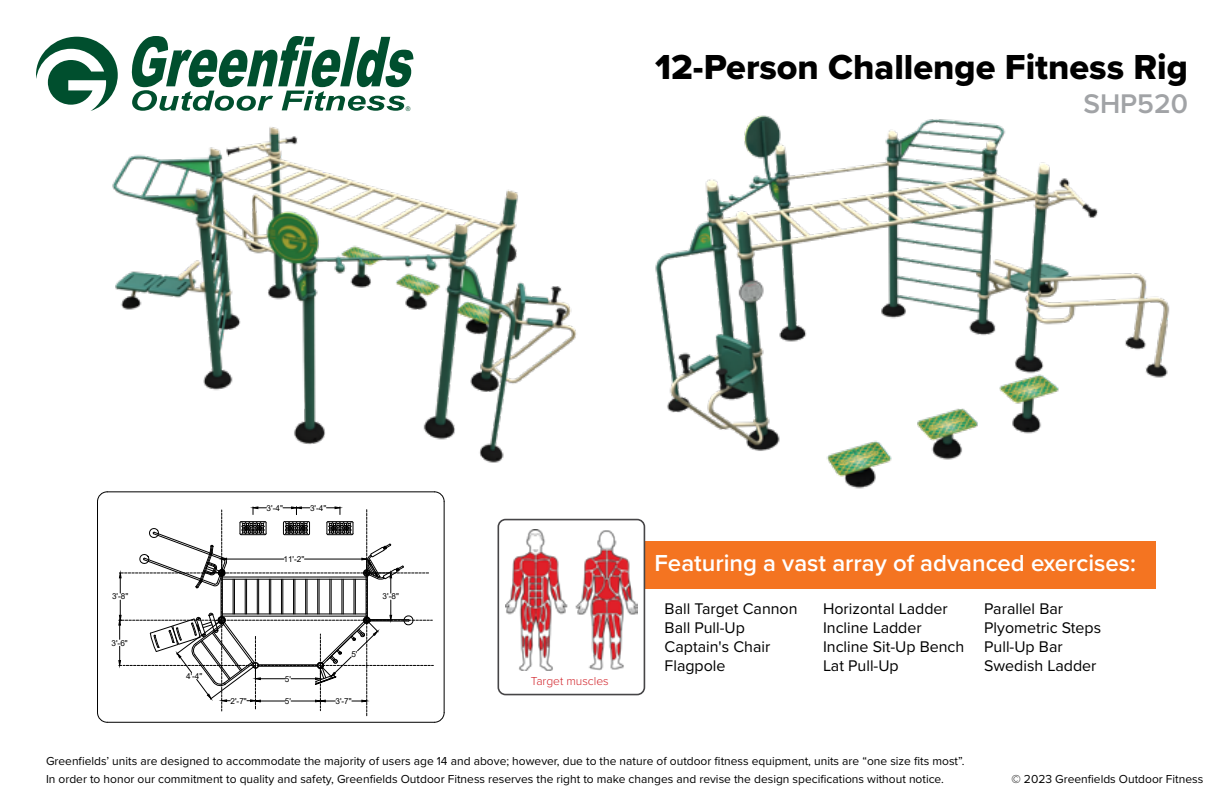
<style>
.page{position:relative;width:1224px;height:792px;background:#fff}
.page>*{position:absolute;margin:0;border:0;box-sizing:border-box;transform-origin:0 0}
.t1{font:36px "Proxima Nova Extrabld";color:#000}
.t2{font:600 28px "Proxima Nova";color:#a1a3a6}
.t3{font:600 24px "Proxima Nova";color:#fff}
.t4{font:16px/19.2px "Proxima Nova";color:#000}
.t5{font:12px "Proxima Nova";color:#000}
.t6{font:300 12px "Proxima Nova";color:#d2232a}
.t7{font:8.2px "Arial";color:#000}
.t8{font:6.2px "Arial";color:#004f2e}
</style>
<div class="page">
<svg style="left:132px;top:36px;width:281px;height:75px"></svg>
<svg style="left:36px;top:37px;width:82px;height:74px"></svg>
<div style="left:644px;top:541px;width:512px;height:47px;background:#f47421"></div>
<img style="left:506px;top:529px;width:132px;height:141px">
<div style="left:498px;top:519px;width:147px;height:176px;border:2px solid #464547;border-radius:7px"></div>
<img style="left:655px;top:115px;width:515px;height:374px">
<img style="left:112px;top:127px;width:465px;height:336px">
<svg style="left:97px;top:713px;width:11px;height:10px"></svg>
<hr style="left:97px;top:502px;width:1px;height:211px;background:#000">
<svg style="left:97px;top:492px;width:10px;height:10px"></svg>
<hr style="left:107px;top:492px;width:327px;height:1px;background:#000">
<hr style="left:444px;top:502px;width:1px;height:211px;background:#000">
<svg style="left:118px;top:492px;width:326px;height:231px"></svg>
<hr style="left:107px;top:722px;width:327px;height:1px;background:#000">
<p class="t8" style="left:406px;top:104px;width:6px">®</p>
<h1 class="t1" style="left:655px;top:41px;width:534px">12-Person Challenge Fitness Rig</h1>
<h2 class="t2" style="left:1083px;top:83px;width:106px">SHP520</h2>
<p class="t7" style="left:112px;top:591px;width:18px">3'-8"</p>
<p class="t7" style="left:112px;top:637px;width:18px">3'-6"</p>
<p class="t7" style="left:186px;top:670px;width:18px">4'-4"</p>
<p class="t7" style="left:267px;top:502px;width:18px">3'-4"</p>
<p class="t7" style="left:310px;top:502px;width:18px">3'-4"</p>
<p class="t7" style="left:284px;top:553px;width:22px">11'-2"</p>
<p class="t7" style="left:285px;top:673px;width:8px">5'</p>
<p class="t7" style="left:351px;top:648px;width:8px">5'</p>
<p class="t7" style="left:231px;top:695px;width:18px">2'-7"</p>
<p class="t7" style="left:285px;top:695px;width:8px">5'</p>
<p class="t7" style="left:335px;top:695px;width:18px">3'-7"</p>
<p class="t7" style="left:383px;top:591px;width:18px">3'-8"</p>
<p class="t6" style="left:531px;top:672px;width:79px">Target muscles</p>
<h3 class="t3" style="left:654px;top:545px;width:483px">Featuring a vast array of advanced exercises:</h3>
<h3 class="t4" style="left:665px;top:599px;width:135px">Ball Target Cannon<br>Ball Pull-Up<br>Captain's Chair<br>Flagpole</h3>
<h3 class="t4" style="left:823px;top:598px;width:143px">Horizontal Ladder<br>Incline Ladder<br>Incline Sit-Up Bench<br>Lat Pull-Up</h3>
<h3 class="t4" style="left:984px;top:598px;width:118px">Parallel Bar<br>Plyometric Steps<br>Pull-Up Bar<br>Swedish Ladder</h3>
<p class="t5" style="left:46px;top:752px;width:920px">Greenfields’ units are designed to accommodate the majority of users age 14 and above; however, due to the nature of outdoor fitness equipment, units are “one size fits most”.</p>
<p class="t5" style="left:46px;top:770px;width:900px">In order to honor our commitment to quality and safety, Greenfields Outdoor Fitness reserves the right to make changes and revise the design specifications without notice.</p>
<p class="t5" style="left:1012px;top:770px;width:193px">© 2023 Greenfields Outdoor Fitness</p>
</div>
